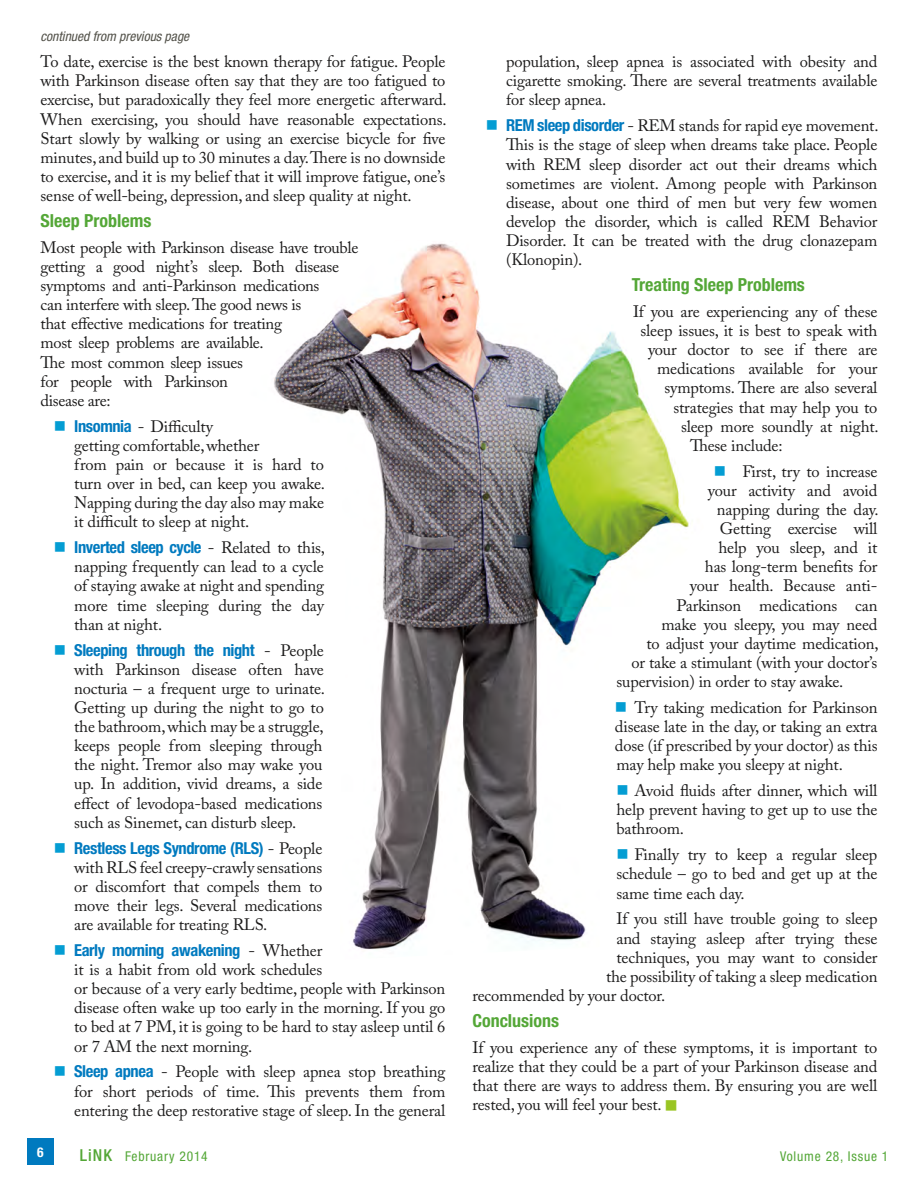
<style>
.page{position:relative;width:918px;height:1188px;background:#fff}
.page>*{position:absolute;margin:0;border:0;box-sizing:border-box;transform-origin:0 0}
.t1{font:700 condensed 18px "Helvetica Neue LT Std";color:#54a737}
.t2{font:16.5px/19px "Adobe Caslon Pro";letter-spacing:-.01em;color:#1c1b1b;text-align:justify}
.t3{font:700 condensed 16.5px "Helvetica Neue LT Std";letter-spacing:-.025em;color:#007abf}
.t4{font:condensed 13.5px "Helvetica Neue LT Std";letter-spacing:.06em;color:#54a737}
.t5{font:italic condensed 13.5px "Helvetica Neue LT Std";color:#525149}
.t6{font:700 condensed 13.5px "Helvetica Neue LT Std";color:#fff}
.s1{font-family:"Helvetica Neue LT Std";font-weight:700;font-stretch:condensed;color:#007abf}
.s2{font-family:"Adobe Caslon Pro";font-weight:400;font-stretch:normal;color:#1c1b1b}
.s3{color:#99c523}
.s4{font-weight:500;font-size:16.5px}
</style>
<div class="page">
<img style="left:274px;top:243px;width:415px;height:707px">
<div style="left:27px;top:1138px;width:27px;height:28px;background:#007abf"></div>
<svg style="left:616px;top:702px;width:10px;height:10px"></svg>
<svg style="left:618px;top:785px;width:9px;height:10px"></svg>
<svg style="left:618px;top:849px;width:9px;height:10px"></svg>
<p class="t5" style="left:40px;top:28px;width:150px">continued from previous page</p>
<p class="t2" style="left:40px;top:52px;width:408px">To date, exercise is the best known therapy for fatigue. People with Parkinson disease often say that they are too fatigued to exercise, but paradoxically they feel more energetic afterward.<br>When exercising, you should have reasonable expectations.<br>Start slowly by walking or using an exercise bicycle for five minutes, and build up to 30 minutes a day. There is no downside to exercise, and it is my belief that it will improve fatigue, one’s sense of well-being, depression, and sleep quality at night.</p>
<p class="t1" style="left:40px;top:210px;width:112px">Sleep Problems</p>
<p class="t2" style="left:40px;top:238px;width:319px;text-align:left">Most people with Parkinson disease have trouble getting a good night’s sleep. Both disease symptoms and anti-Parkinson medications<br>can interfere with sleep. The good news is<br>that effective medications for treating<br>most sleep problems are available.<br>The most common sleep issues<br>for people with Parkinson<br>disease are:</p>
<p class="t2" style="left:74px;top:416px;width:252px;text-align:left"><span class="s1">Insomnia</span> - Difficulty<br>getting comfortable, whether<br>from pain or because it is hard to turn over in bed, can keep you awake.<br>Napping during the day also may make it difficult to sleep at night.</p>
<p class="t3" style="left:74px;top:537px;width:252px">Inverted sleep cycle <span class="s2">- Related to this,</span></p>
<p class="t2" style="left:74px;top:557px;width:251px">napping frequently can lead to a cycle of staying awake at night and spending more time sleeping during the day than at night.</p>
<p class="t3" style="left:74px;top:640px;width:251px">Sleeping through the night <span class="s2">- People</span></p>
<p class="t2" style="left:74px;top:659px;width:252px;text-align:left">with Parkinson disease often have nocturia – a frequent urge to urinate.<br>Getting up during the night to go to the bathroom, which may be a struggle, keeps people from sleeping through the night. Tremor also may wake you up. In addition, vivid dreams, a side effect of levodopa-based medications such as Sinemet, can disturb sleep.</p>
<p class="t3" style="left:74px;top:838px;width:250px">Restless Legs Syndrome (RLS) <span class="s2">- People</span></p>
<p class="t2" style="left:74px;top:857px;width:250px">with RLS feel creepy-crawly sensations or discomfort that compels them to move their legs. Several medications are available for treating RLS.</p>
<p class="t3" style="left:74px;top:940px;width:250px">Early morning awakening <span class="s2">- Whether</span></p>
<p class="t2" style="left:74px;top:960px;width:373px;text-align:left">it is a habit from old work schedules<br>or because of a very early bedtime, people with Parkinson disease often wake up too early in the morning. If you go to bed at 7 PM, it is going to be hard to stay asleep until 6 or 7 AM the next morning.</p>
<p class="t2" style="left:74px;top:1062px;width:373px"><span class="s1">Sleep apnea</span> - People with sleep apnea stop breathing for short periods of time. This prevents them from entering the deep restorative stage of sleep. In the general</p>
<p class="t2" style="left:506px;top:52px;width:373px">population, sleep apnea is associated with obesity and cigarette smoking. There are several treatments available for sleep apnea.</p>
<p class="t2" style="left:506px;top:116px;width:374px"><span class="s1">REM sleep disorder</span> - REM stands for rapid eye movement.<br>This is the stage of sleep when dreams take place. People with REM sleep disorder act out their dreams which sometimes are violent. Among people with Parkinson disease, about one third of men but very few women develop the disorder, which is called REM Behavior Disorder. It can be treated with the drug clonazepam (Klonopin).</p>
<p class="t1" style="left:632px;top:274px;width:175px">Treating Sleep Problems</p>
<p class="t2" style="left:633px;top:302px;width:246px">If you are experiencing any of these</p>
<p class="t2" style="left:641px;top:321px;width:239px">sleep issues, it is best to speak with</p>
<p class="t2" style="left:648px;top:340px;width:231px">your doctor to see if there are</p>
<p class="t2" style="left:657px;top:359px;width:222px">medications available for your</p>
<p class="t2" style="left:665px;top:378px;width:214px">symptoms. There are also several</p>
<p class="t2" style="left:674px;top:397px;width:206px">strategies that may help you to</p>
<p class="t2" style="left:681px;top:416px;width:199px">sleep more soundly at night.</p>
<p class="t2" style="left:690px;top:436px;width:94px">These include:</p>
<p class="t2" style="left:742px;top:461px;width:136px">First, try to increase</p>
<p class="t2" style="left:708px;top:481px;width:171px">your activity and avoid</p>
<p class="t2" style="left:717px;top:500px;width:163px">napping during the day.</p>
<p class="t2" style="left:720px;top:519px;width:159px">Getting exercise will</p>
<p class="t2" style="left:718px;top:538px;width:160px">help you sleep, and it</p>
<p class="t2" style="left:705px;top:557px;width:174px">has long-term benefits for</p>
<p class="t2" style="left:690px;top:576px;width:189px">your health. Because anti-</p>
<p class="t2" style="left:676px;top:595px;width:203px">Parkinson medications can</p>
<p class="t2" style="left:661px;top:614px;width:218px">make you sleepy, you may need</p>
<p class="t2" style="left:646px;top:634px;width:234px">to adjust your daytime medication,</p>
<p class="t2" style="left:631px;top:653px;width:247px">or take a stimulant (with your doctor’s</p>
<p class="t2" style="left:616px;top:672px;width:228px">supervision) in order to stay awake.</p>
<p class="t2" style="left:615px;top:698px;width:264px;text-indent:20px">Try taking medication for Parkinson disease late in the day, or taking an extra dose (if prescribed by your doctor) as this may help make you sleepy at night.</p>
<p class="t2" style="left:616px;top:781px;width:263px;text-indent:18px">Avoid fluids after dinner, which will help prevent having to get up to use the bathroom.</p>
<p class="t2" style="left:616px;top:845px;width:262px;text-indent:18px">Finally try to keep a regular sleep schedule – go to bed and get up at the same time each day.</p>
<p class="t2" style="left:616px;top:909px;width:263px">If you still have trouble going to sleep</p>
<p class="t2" style="left:616px;top:928px;width:262px">and staying asleep after trying these</p>
<p class="t2" style="left:616px;top:947px;width:263px">techniques, you may want to consider</p>
<p class="t2" style="left:606px;top:967px;width:273px">the possibility of taking a sleep medication</p>
<p class="t2" style="left:473px;top:986px;width:194px">recommended by your doctor.</p>
<p class="t1" style="left:472px;top:1010px;width:88px">Conclusions</p>
<p class="t2" style="left:472px;top:1037px;width:407px">If you experience any of these symptoms, it is important to realize that they could be a part of your Parkinson disease and that there are ways to address them. By ensuring you are well rested, you will feel your best. <span class="s3">■</span></p>
<p class="t6" style="left:37px;top:1144px;width:8px">6</p>
<p class="t4" style="left:80px;top:1149px;width:129px"><span class="s4">Link</span> February 2014</p>
<p class="t4" style="left:780px;top:1149px;width:110px">Volume 28, Issue 1</p>
</div>
